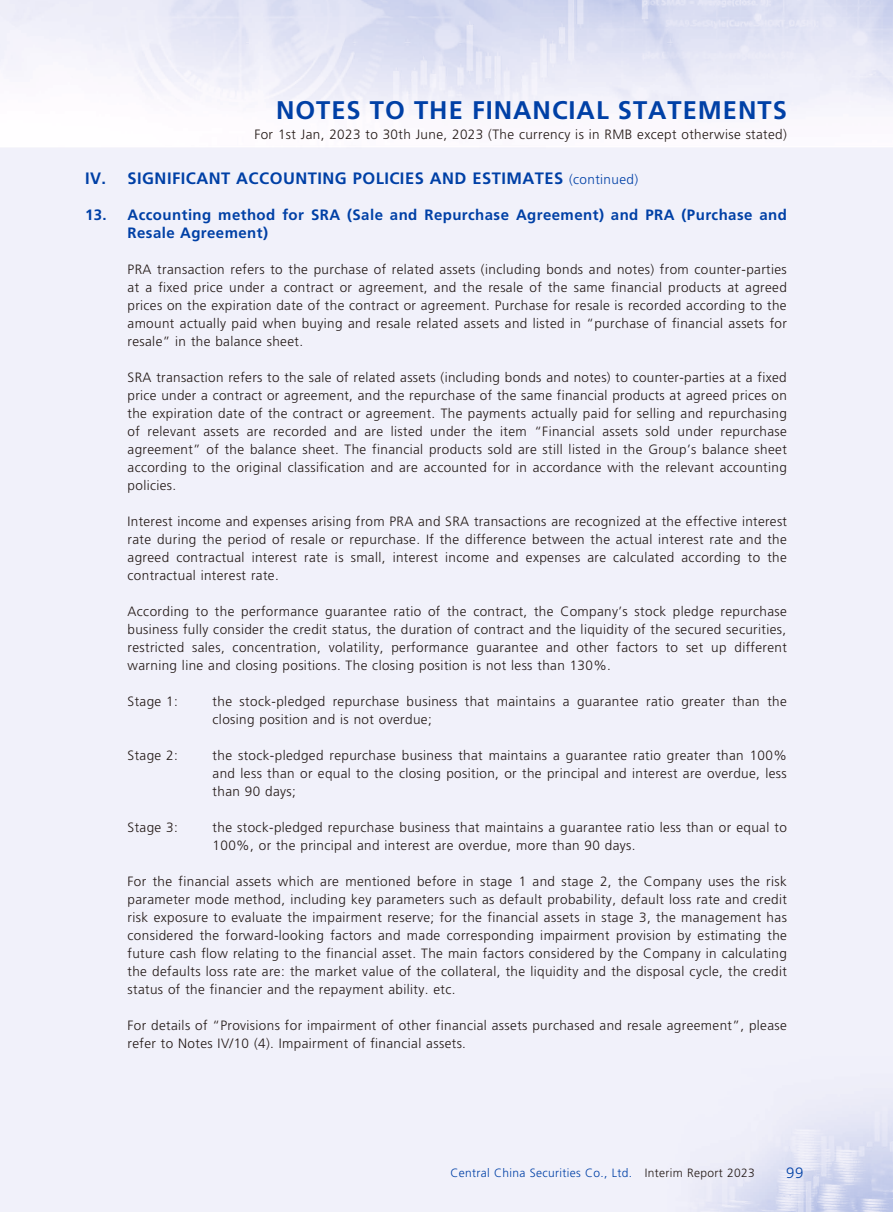
<style>
.page{position:relative;width:893px;height:1212px;background:#fff}
.page>*{position:absolute;margin:0;border:0;box-sizing:border-box;transform-origin:0 0}
.t1{font:700 25.5px "Frutiger LT Std";letter-spacing:.04em;color:#0040a6}
.t2{font:700 16.5px "Frutiger LT Std";letter-spacing:.03em;color:#0040a6}
.t3{font:700 15px/18px "Frutiger LT Std";letter-spacing:.03em;color:#0040a6}
.t4{font:300 15px "Frutiger LT Std";color:#0040a6}
.t5{font:300 13.5px/18px "Frutiger LT Std";letter-spacing:.03em;color:#231916;text-align:justify}
.t6{font:300 12px "Frutiger LT Std";letter-spacing:.03em;color:#0040a6}
.s1{font-weight:300;font-size:13.5px}
.s2{color:#231916}
</style>
<div class="page">
<h1 class="t1" style="left:276px;top:95px;width:512px">NOTES TO THE FINANCIAL STATEMENTS</h1>
<p class="t5" style="left:254px;top:126px;width:534px">For 1st Jan, 2023 to 30th June, 2023 (The currency is in RMB except otherwise stated)</p>
<p class="t2" style="left:85px;top:168px;width:555px">IV. SIGNIFICANT ACCOUNTING POLICIES AND ESTIMATES <span class="s1">(continued)</span></p>
<p class="t3" style="left:128px;top:206px;width:661px;text-indent:-43px">13. Accounting method for SRA (Sale and Repurchase Agreement) and PRA (Purchase and<br>Resale Agreement)</p>
<p class="t5" style="left:128px;top:260px;width:661px">PRA transaction refers to the purchase of related assets (including bonds and notes) from counter-parties at a fixed price under a contract or agreement, and the resale of the same financial products at agreed prices on the expiration date of the contract or agreement. Purchase for resale is recorded according to the amount actually paid when buying and resale related assets and listed in “purchase of financial assets for resale” in the balance sheet.</p>
<p class="t5" style="left:128px;top:368px;width:661px">SRA transaction refers to the sale of related assets (including bonds and notes) to counter-parties at a fixed price under a contract or agreement, and the repurchase of the same financial products at agreed prices on the expiration date of the contract or agreement. The payments actually paid for selling and repurchasing of relevant assets are recorded and are listed under the item “Financial assets sold under repurchase agreement” of the balance sheet. The financial products sold are still listed in the Group’s balance sheet according to the original classification and are accounted for in accordance with the relevant accounting policies.</p>
<p class="t5" style="left:128px;top:512px;width:661px">Interest income and expenses arising from PRA and SRA transactions are recognized at the effective interest rate during the period of resale or repurchase. If the difference between the actual interest rate and the agreed contractual interest rate is small, interest income and expenses are calculated according to the contractual interest rate.</p>
<p class="t5" style="left:128px;top:602px;width:661px">According to the performance guarantee ratio of the contract, the Company’s stock pledge repurchase business fully consider the credit status, the duration of contract and the liquidity of the secured securities, restricted sales, concentration, volatility, performance guarantee and other factors to set up different warning line and closing positions. The closing position is not less than 130%.</p>
<p class="t5" style="left:128px;top:692px;width:52px">Stage 1:</p>
<p class="t5" style="left:213px;top:692px;width:576px">the stock-pledged repurchase business that maintains a guarantee ratio greater than the closing position and is not overdue;</p>
<p class="t5" style="left:128px;top:746px;width:52px">Stage 2:</p>
<p class="t5" style="left:213px;top:746px;width:576px">the stock-pledged repurchase business that maintains a guarantee ratio greater than 100% and less than or equal to the closing position, or the principal and interest are overdue, less than 90 days;</p>
<p class="t5" style="left:128px;top:818px;width:52px">Stage 3:</p>
<p class="t5" style="left:213px;top:818px;width:576px">the stock-pledged repurchase business that maintains a guarantee ratio less than or equal to<br>100%, or the principal and interest are overdue, more than 90 days.</p>
<p class="t5" style="left:128px;top:872px;width:661px">For the financial assets which are mentioned before in stage 1 and stage 2, the Company uses the risk parameter mode method, including key parameters such as default probability, default loss rate and credit risk exposure to evaluate the impairment reserve; for the financial assets in stage 3, the management has considered the forward-looking factors and made corresponding impairment provision by estimating the future cash flow relating to the financial asset. The main factors considered by the Company in calculating the defaults loss rate are: the market value of the collateral, the liquidity and the disposal cycle, the credit status of the financier and the repayment ability. etc.</p>
<p class="t5" style="left:128px;top:1016px;width:661px">For details of “Provisions for impairment of other financial assets purchased and resale agreement”, please refer to Notes IV/10 (4). Impairment of financial assets.</p>
<p class="t6" style="left:450px;top:1166px;width:306px">Central China Securities Co., Ltd. <span class="s2">Interim Report 2023</span></p>
<p class="t4" style="left:786px;top:1164px;width:19px">99</p>
</div>
